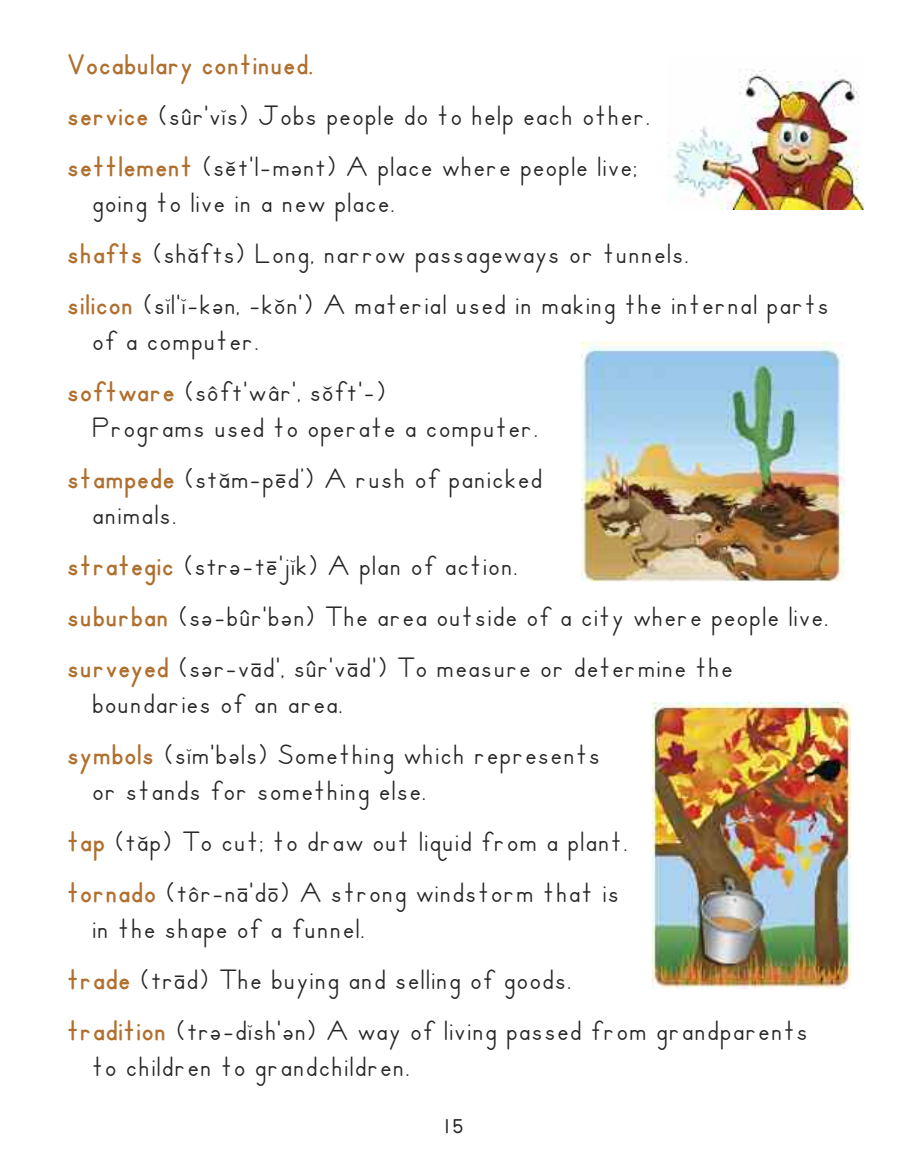
<style>
.page{position:relative;width:905px;height:1175px;background:#fff}
.page>*{position:absolute;margin:0;border:0;box-sizing:border-box;transform-origin:0 0}
.t1{font:30px/51px "ZB Manuscript";letter-spacing:.025em;color:#272627}
.t2{font:30px "Phonetics Phont";color:#272627}
.t3{font:700 21px "ZB Manuscript";color:#272627}
.s1{font-weight:700;color:#b06f2e}
.s2{font-family:"Phonetics Phont"}
.s3{font-family:"ZB Manuscript";font-weight:700;color:#b06f2e}
.s4{font-family:"ZB Manuscript"}
</style>
<div class="page">
<img style="left:581px;top:343px;width:263px;height:238px">
<img style="left:667px;top:69px;width:197px;height:140px">
<img style="left:652px;top:702px;width:198px;height:286px">
<p class="t1" style="left:67px;top:43px;width:584px"><span class="s1">Vocabulary continued.<br>service</span> (<span class="s2">s</span>û<span class="s2">r'v›s</span>) Jobs people do to help each other. <span class="s1">settlement</span> (<span class="s2">s‹t'l-mÆnt</span>) A place where people live;</p>
<p class="t1" style="left:68px;top:181px;width:763px;text-indent:25px">going to live in a new place.<br><span class="s1">shafts</span> (<span class="s2">sh‚fts</span>) Long, narrow passageways or tunnels.<br><span class="s1">silicon</span> (<span class="s2">s›l'›-kÆn, -k¥n'</span>) A material used in making the internal parts</p>
<p class="t1" style="left:92px;top:319px;width:169px">of a computer.</p>
<p class="t2" style="left:68px;top:381px;width:320px"><span class="s3">software</span> <span class="s4">(</span>s¨ft'w„r', s¥ft'-<span class="s4">)</span></p>
<p class="t1" style="left:68px;top:406px;width:476px;text-align:right">Programs used to operate a computer. <span class="s1">stampede</span> (<span class="s2">st‚m-pŒd’</span>) A rush of panicked</p>
<p class="t1" style="left:68px;top:493px;width:762px;text-indent:25px">animals.<br><span class="s1">strategic</span> (<span class="s2">strÆ-tŒ'j›k</span>) A plan of action.<br><span class="s1">suburban</span> (<span class="s2">sÆ-b</span>û<span class="s2">r'bÆn</span>) The area outside of a city where people live. <span class="s1">surveyed</span> (<span class="s2">sÆr-vƒd', s</span>û<span class="s2">r'vƒd'</span>) To measure or determine the</p>
<p class="t1" style="left:68px;top:682px;width:535px;text-indent:25px">boundaries of an area.<br><span class="s1">symbols</span> (<span class="s2">s›m'bÆls</span>) Something which represents</p>
<p class="t1" style="left:68px;top:769px;width:562px;text-indent:25px">or stands for something else.<br><span class="s1">tap</span> (<span class="s2">t‚p</span>) To cut; to draw out liquid from a plant. <span class="s1">tornado</span> (<span class="s2">t¨r-nƒ'd§</span>) A strong windstorm that is</p>
<p class="t1" style="left:68px;top:907px;width:742px;text-indent:25px">in the shape of a funnel.<br><span class="s1">trade</span> (<span class="s2">trƒd</span>) The buying and selling of goods.<br><span class="s1">tradition</span> (<span class="s2">trÆ-d›sh'Æn</span>) A way of living passed from grandparents</p>
<p class="t1" style="left:92px;top:1045px;width:320px">to children to grandchildren.</p>
<p class="t3" style="left:441px;top:1118px;width:23px">15</p>
</div>
